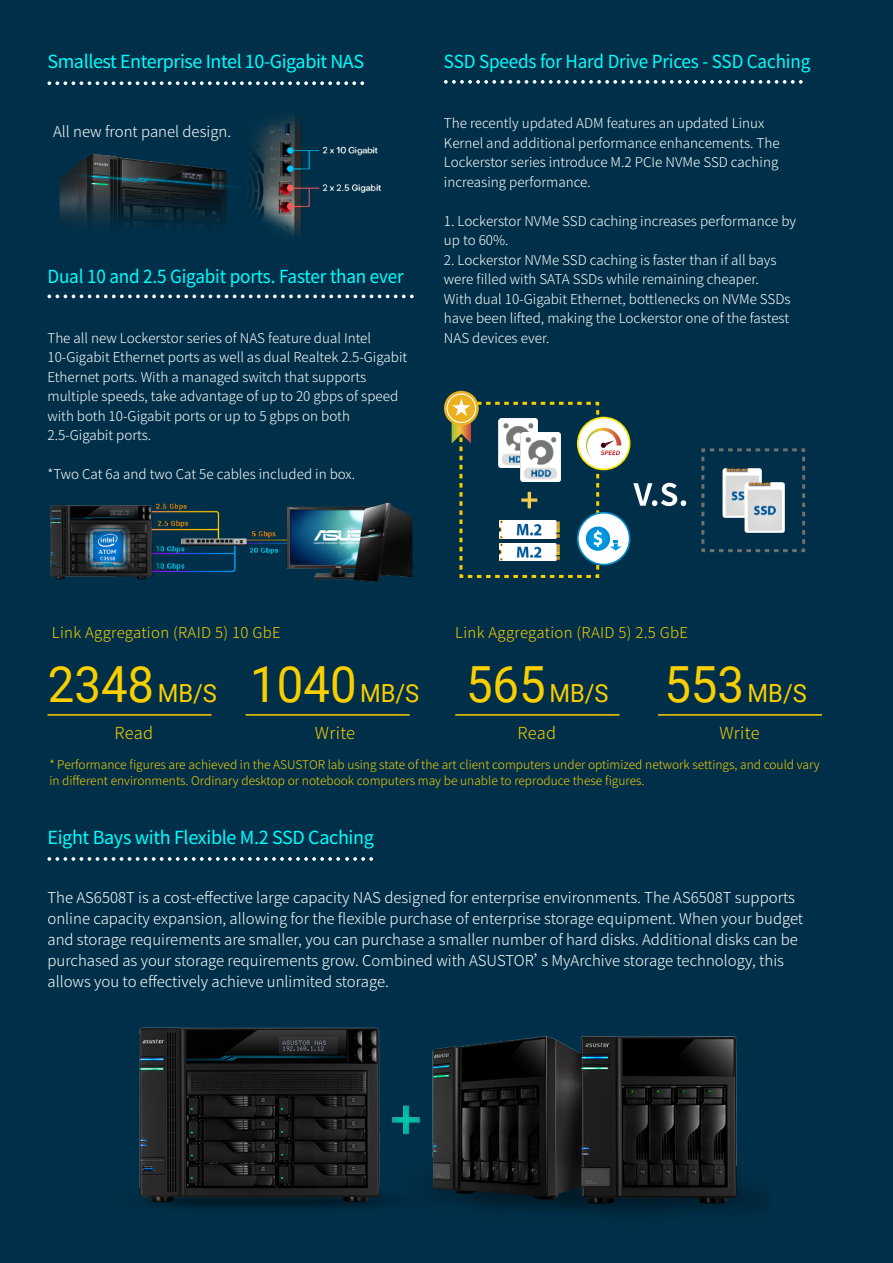
<style>
.page{position:relative;width:893px;height:1263px;background:#003049}
.page>*{position:absolute;margin:0;border:0;box-sizing:border-box;transform-origin:0 0}
.t1{font:24.9px "Roboto";color:#facf00;scale:.95 1}
.t2{font:18px "Noto Sans CJ Ktc";letter-spacing:-.02em;color:#0ff;scale:.95 1}
.t3{font:18px "Noto Sans CJ Ktc";letter-spacing:-.02em;color:#0ff}
.t4{font:300 16.65px "Noto Sans CJ Ktc";letter-spacing:.02em;color:#facf00}
.t5{font:300 15px/21px "Noto Sans CJ Ktc";color:#fff}
.t6{font:300 15px "Noto Sans CJ Ktc";letter-spacing:.02em;color:#facf00}
.t7{font:300 13.5px/19.5px "Noto Sans CJ Ktc";color:#fff}
.t8{font:300 12px/16.5px "Noto Sans CJ Ktc";color:#facf00}
.s1{font-size:49.8px}
</style>
<div class="page">
<hr style="left:47px;top:714px;width:165px;height:2px;background:#facf00">
<hr style="left:246px;top:714px;width:164px;height:2px;background:#facf00">
<hr style="left:455px;top:714px;width:164px;height:2px;background:#facf00">
<hr style="left:658px;top:714px;width:164px;height:2px;background:#facf00">
<svg style="left:47px;top:295px;width:367px;height:3px"></svg>
<img style="left:50px;top:502px;width:363px;height:80px">
<img style="left:251px;top:116px;width:130px;height:120px">
<img style="left:59px;top:153px;width:175px;height:73px">
<svg style="left:47px;top:81px;width:317px;height:4px"></svg>
<svg style="left:444px;top:80px;width:359px;height:4px"></svg>
<svg style="left:701px;top:448px;width:105px;height:105px"></svg>
<img style="left:722px;top:468px;width:40px;height:50px">
<img style="left:745px;top:483px;width:39px;height:49px">
<svg style="left:444px;top:391px;width:35px;height:35px"></svg>
<svg style="left:447px;top:393px;width:239px;height:185px"></svg>
<svg style="left:47px;top:857px;width:326px;height:4px"></svg>
<img style="left:139px;top:1027px;width:624px;height:186px">
<h2 class="t3" style="left:47px;top:52px;width:318px">Smallest Enterprise Intel 10-Gigabit NAS</h2>
<p class="t5" style="left:53px;top:122px;width:180px">All new front panel design.</p>
<h2 class="t2" style="left:47px;top:266px;width:377px">Dual 10 and 2.5 Gigabit ports. Faster than ever</h2>
<p class="t7" style="left:47px;top:328px;width:361px">The all new Lockerstor series of NAS feature dual Intel 10-Gigabit Ethernet ports as well as dual Realtek 2.5-Gigabit Ethernet ports. With a managed switch that supports multiple speeds, take advantage of up to 20 gbps of speed with both 10-Gigabit ports or up to 5 gbps on both 2.5-Gigabit ports.</p>
<p class="t7" style="left:47px;top:465px;width:309px">*Two Cat 6a and two Cat 5e cables included in box.</p>
<h2 class="t2" style="left:444px;top:52px;width:387px">SSD Speeds for Hard Drive Prices - SSD Caching</h2>
<p class="t7" style="left:444px;top:114px;width:337px">The recently updated ADM features an updated Linux Kernel and additional performance enhancements. The Lockerstor series introduce M.2 PCIe NVMe SSD caching increasing performance.</p>
<p class="t7" style="left:444px;top:211px;width:354px">1. Lockerstor NVMe SSD caching increases performance by up to 60%.</p>
<p class="t7" style="left:444px;top:250px;width:348px">2. Lockerstor NVMe SSD caching is faster than if all bays were filled with SATA SSDs while remaining cheaper.<br>With dual 10-Gigabit Ethernet, bottlenecks on NVMe SSDs have been lifted, making the Lockerstor one of the fastest NAS devices ever.</p>
<p class="t6" style="left:52px;top:624px;width:230px">Link Aggregation (RAID 5) 10 GbE</p>
<p class="t6" style="left:455px;top:624px;width:234px">Link Aggregation (RAID 5) 2.5 GbE</p>
<h1 class="t1" style="left:48px;top:675px;width:800px"><span class="s1">2348</span> MB/S <span class="s1">1040</span> MB/S <span class="s1">565</span> MB/S <span class="s1">553</span> MB/S</h1>
<p class="t4" style="left:719px;top:724px;width:42px">Write</p>
<p class="t8" style="left:49px;top:756px;width:772px">* Performance figures are achieved in the ASUSTOR lab using state of the art client computers under optimized network settings, and could vary in different environments. Ordinary desktop or notebook computers may be unable to reproduce these figures.</p>
<p class="t4" style="left:114px;top:724px;width:40px">Read</p>
<p class="t4" style="left:315px;top:724px;width:42px">Write</p>
<p class="t4" style="left:517px;top:724px;width:40px">Read</p>
<h2 class="t3" style="left:47px;top:827px;width:328px">Eight Bays with Flexible M.2 SSD Caching</h2>
<p class="t5" style="left:47px;top:887px;width:757px">The AS6508T is a cost-effective large capacity NAS designed for enterprise environments. The AS6508T supports online capacity expansion, allowing for the flexible purchase of enterprise storage equipment. When your budget and storage requirements are smaller, you can purchase a smaller number of hard disks. Additional disks can be purchased as your storage requirements grow. Combined with ASUSTOR’s MyArchive storage technology, this allows you to effectively achieve unlimited storage.</p>
</div>
